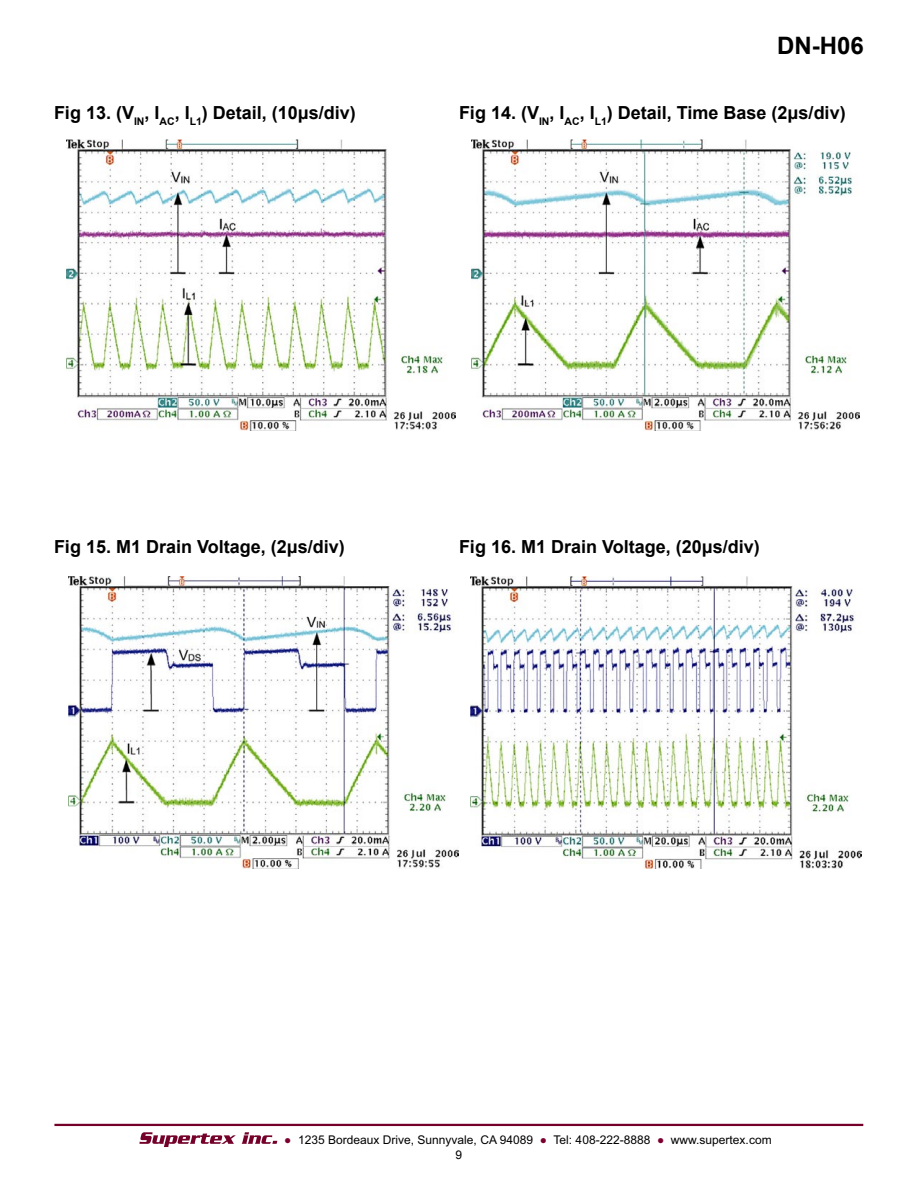
<style>
.page{position:relative;width:918px;height:1188px;background:#fff}
.page>*{position:absolute;margin:0;border:0;box-sizing:border-box;transform-origin:0 0}
.t1{font:700 24px "Arial";color:#000}
.t2{font:700 18px "Arial";color:#000}
.t3{font:12px "Arial";color:#000}
.s1{color:#7c002f}
</style>
<div class="page">
<hr style="left:54px;top:1124px;width:809px;height:2px;background:#74002a">
<svg style="left:139px;top:1132px;width:97px;height:15px"></svg>
<svg style="left:242px;top:1132px;width:35px;height:12px"></svg>
<img style="left:67px;top:139px;width:388px;height:291px">
<img style="left:471px;top:139px;width:389px;height:291px">
<img style="left:69px;top:576px;width:390px;height:293px">
<img style="left:470px;top:576px;width:392px;height:293px">
<h1 class="t1" style="left:777px;top:30px;width:88px">DN-H06</h1>
<p class="t2" style="left:54px;top:101px;width:303px">Fig 13. (V<sub>IN</sub>, I<sub>AC</sub>, I<sub>L1</sub>) Detail, (10μs/div)</p>
<p class="t2" style="left:459px;top:101px;width:388px">Fig 14. (V<sub>IN</sub>, I<sub>AC</sub>, I<sub>L1</sub>) Detail, Time Base (2μs/div)</p>
<p class="t2" style="left:54px;top:535px;width:292px">Fig 15. M1 Drain Voltage, (2μs/div)</p>
<p class="t2" style="left:459px;top:535px;width:302px">Fig 16. M1 Drain Voltage, (20μs/div)</p>
<p class="t3" style="left:284px;top:1132px;width:489px"><span class="s1">●</span> 1235 Bordeaux Drive, Sunnyvale, CA 94089 <span class="s1">●</span> Tel: 408-222-8888 <span class="s1">●</span> www.supertex.com</p>
<p class="t3" style="left:456px;top:1147px;width:8px">9</p>
</div>
